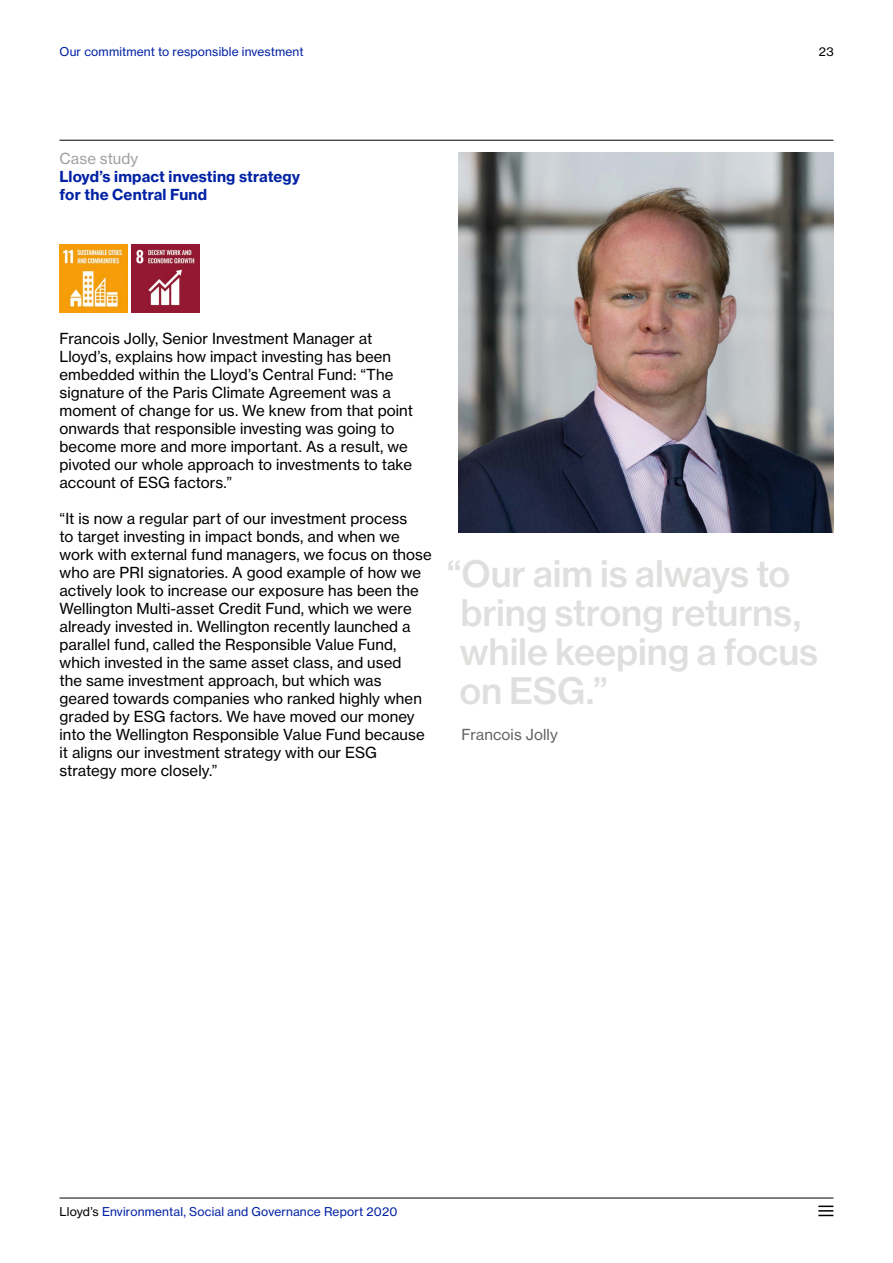
<style>
.page{position:relative;width:893px;height:1263px;background:#fff}
.page>*{position:absolute;margin:0;border:0;box-sizing:border-box;transform-origin:0 0}
.t1{font:36px/39px "N Haas Grotesk TX Pro 65 Md";letter-spacing:-.005em;color:#dfe0de}
.t2{font:15px/18px "N Haas Grotesk TX Pro 55 Rg";letter-spacing:.005em;color:#000}
.t3{font:15px/18px "N Haas Grotesk TX Pro 75 Bd";letter-spacing:.005em;color:#0021a4}
.t4{font:15px "N Haas Grotesk TX Pro 55 Rg";letter-spacing:.005em;color:#646569}
.t5{font:15px "N Haas Grotesk TX Pro 55 Rg";letter-spacing:.005em;color:#a1a1a2}
.t6{font:12px "N Haas Grotesk TX Pro 55 Rg";letter-spacing:.015em;color:#0021a4}
.t7{font:12px "N Haas Grotesk TX Pro 55 Rg";color:#000}
.s1{color:#000}
</style>
<div class="page">
<hr style="left:60px;top:1198px;width:773px;height:1px;background:#000">
<svg style="left:818px;top:1205px;width:15px;height:11px"></svg>
<hr style="left:60px;top:140px;width:773px;height:1px;background:#000">
<img style="left:60px;top:245px;width:67px;height:68px">
<img style="left:132px;top:245px;width:67px;height:68px">
<img style="left:458px;top:152px;width:376px;height:381px">
<p class="t6" style="left:60px;top:44px;width:246px">Our commitment to responsible investment</p>
<p class="t7" style="left:819px;top:44px;width:16px">23</p>
<p class="t5" style="left:60px;top:149px;width:80px">Case study</p>
<p class="t3" style="left:60px;top:167px;width:242px">Lloyd’s impact investing strategy for the Central Fund</p>
<p class="t2" style="left:60px;top:329px;width:355px">Francois Jolly, Senior Investment Manager at Lloyd’s, explains how impact investing has been embedded within the Lloyd’s Central Fund: “The signature of the Paris Climate Agreement was a moment of change for us. We knew from that point onwards that responsible investing was going to become more and more important. As a result, we pivoted our whole approach to investments to take account of ESG factors.”</p>
<p class="t2" style="left:60px;top:509px;width:374px">“It is now a regular part of our investment process<br>to target investing in impact bonds, and when we work with external fund managers, we focus on those who are PRI signatories. A good example of how we actively look to increase our exposure has been the Wellington Multi-asset Credit Fund, which we were already invested in. Wellington recently launched a parallel fund, called the Responsible Value Fund, which invested in the same asset class, and used<br>the same investment approach, but which was geared towards companies who ranked highly when graded by ESG factors. We have moved our money into the Wellington Responsible Value Fund because it aligns our investment strategy with our ESG strategy more closely.”</p>
<h1 class="t1" style="left:459px;top:554px;width:360px;text-indent:-13px">“Our aim is always to bring strong returns, while keeping a focus on ESG.”</h1>
<p class="t4" style="left:461px;top:725px;width:98px">Francois Jolly</p>
<p class="t6" style="left:60px;top:1204px;width:339px"><span class="s1">Lloyd’s</span> Environmental, Social and Governance Report 2020</p>
</div>
